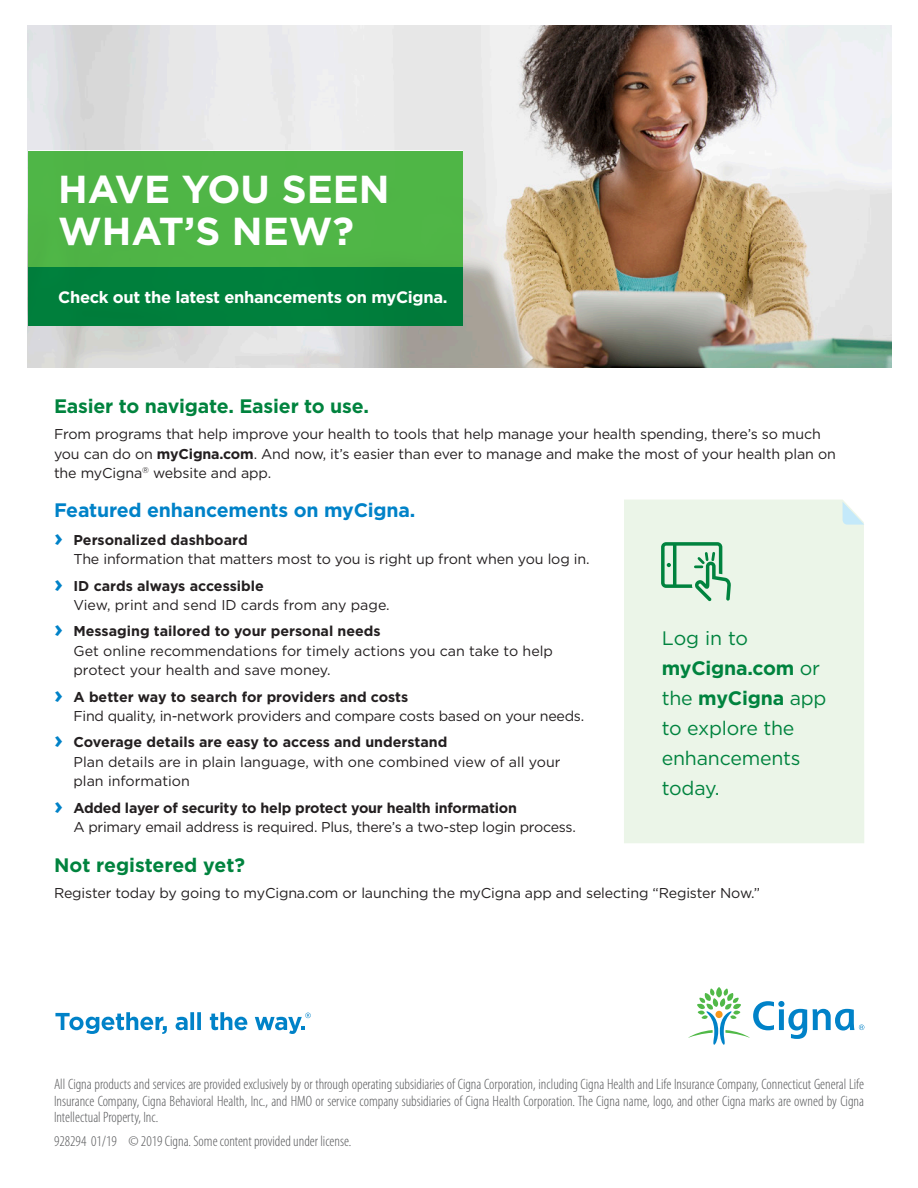
<style>
.page{position:relative;width:918px;height:1188px;background:#fff}
.page>*{position:absolute;margin:0;border:0;box-sizing:border-box;transform-origin:0 0}
.Headline_2_bars_phot{font:700 39px/41.8px "Gotham";color:#fff}
.Legal_copy_Cat{font:19.5px/30px "Gotham";letter-spacing:-.01em;color:#00833e}
.Subhead_body_bold_12{font:700 19.5px "Gotham";letter-spacing:-.01em;color:#0082c8}
.Subhead_body_bold_12-2{font:700 19.5px "Gotham";letter-spacing:-.01em;color:#00833e}
.Legal_copy_Cat-2{font:700 19.5px "Gotham";color:#00833e}
.Subheadline_bold_14{font:700 16.5px "Gotham";letter-spacing:-.02em;color:#fff}
.Legal_copy_Cat-3{font:300 condensed 15px/16.5px "Myriad Pro";color:#57585a;text-align:justify}
.Bullet_copy_book_9_5{font:14.25px/19.5px "Gotham";letter-spacing:-.01em;color:#231f20}
.Body_copy_head_bold{font:14.25px/19.5px "Gotham";letter-spacing:-.01em;color:#231f20}
.s1{font-weight:700}
.s2{font-weight:700;font-size:24px;color:#0082c8}
</style>
<div class="page">
<img style="left:27px;top:25px;width:864px;height:342px">
<div style="left:29px;top:151px;width:434px;height:117px;background:#51b948"></div>
<div style="left:29px;top:268px;width:434px;height:58px;background:#00833e"></div>
<div style="left:624px;top:500px;width:240px;height:343px;background:#ebf5e8"></div>
<svg style="left:843px;top:502px;width:21px;height:23px"></svg>
<svg style="left:661px;top:542px;width:70px;height:59px;background:#a8d4b7"></svg>
<svg style="left:55px;top:1012px;width:112px;height:22px"></svg>
<svg style="left:176px;top:1012px;width:25px;height:18px"></svg>
<svg style="left:210px;top:1012px;width:37px;height:18px"></svg>
<svg style="left:255px;top:1013px;width:56px;height:21px"></svg>
<svg style="left:688px;top:987px;width:176px;height:58px"></svg>
<p class="Headline_2_bars_phot" style="left:58px;top:168px;width:333px">HAVE YOU SEEN<br>WHAT’S NEW?</p>
<p class="Subheadline_bold_14" style="left:58px;top:286px;width:391px">Check out the latest enhancements on myCigna.</p>
<p class="Subhead_body_bold_12-2" style="left:54px;top:393px;width:317px">Easier to navigate. Easier to use.</p>
<p class="Body_copy_head_bold" style="left:54px;top:424px;width:768px">From programs that help improve your health to tools that help manage your health spending, there’s so much</p>
<p class="Body_copy_head_bold" style="left:54px;top:443px;width:783px">you can do on <span class="s1">myCigna.com</span>. And now, it’s easier than ever to manage and make the most of your health plan on the myCigna<sup>®</sup> website and app.</p>
<p class="Subhead_body_bold_12" style="left:54px;top:497px;width:363px">Featured enhancements on myCigna.</p>
<p class="Bullet_copy_book_9_5" style="left:74px;top:530px;width:518px;text-indent:-20px"><span class="s2">›</span> <span class="s1">Personalized dashboard<br></span>The information that matters most to you is right up front when you log in.</p>
<p class="Bullet_copy_book_9_5" style="left:74px;top:576px;width:318px;text-indent:-20px"><span class="s2">›</span> <span class="s1">ID cards always accessible<br></span>View, print and send ID cards from any page.</p>
<p class="Bullet_copy_book_9_5" style="left:74px;top:621px;width:481px;text-indent:-20px"><span class="s2">›</span> <span class="s1">Messaging tailored to your personal needs<br></span>Get online recommendations for timely actions you can take to help protect your health and save money.</p>
<p class="Bullet_copy_book_9_5" style="left:74px;top:687px;width:512px;text-indent:-20px"><span class="s2">›</span> <span class="s1">A better way to search for providers and costs<br></span>Find quality, in-network providers and compare costs based on your needs.</p>
<p class="Bullet_copy_book_9_5" style="left:74px;top:732px;width:489px;text-indent:-20px"><span class="s2">›</span> <span class="s1">Coverage details are easy to access and understand<br></span>Plan details are in plain language, with one combined view of all your plan information</p>
<p class="Bullet_copy_book_9_5" style="left:74px;top:798px;width:504px;text-indent:-20px"><span class="s2">›</span> <span class="s1">Added layer of security to help protect your health information<br></span>A primary email address is required. Plus, there’s a two-step login process.</p>
<p class="Legal_copy_Cat" style="left:662px;top:623px;width:166px">Log in to <span class="s1">myCigna.com</span> or the <span class="s1">myCigna</span> app to explore the enhancements today.</p>
<p class="Legal_copy_Cat-2" style="left:54px;top:852px;width:193px">Not registered yet?</p>
<p class="Body_copy_head_bold" style="left:54px;top:883px;width:708px">Register today by going to myCigna.com or launching the myCigna app and selecting “Register Now.”</p>
<p class="Legal_copy_Cat-3" style="left:54px;top:1077px;width:812px">All Cigna products and services are provided exclusively by or through operating subsidiaries of Cigna Corporation, including Cigna Health and Life Insurance Company, Connecticut General Life Insurance Company, Cigna Behavioral Health, Inc., and HMO or service company subsidiaries of Cigna Health Corporation. The Cigna name, logo, and other Cigna marks are owned by Cigna Intellectual Property, Inc.</p>
<p class="Legal_copy_Cat-3" style="left:54px;top:1133px;width:299px">928294 01/19 © 2019 Cigna. Some content provided under license.</p>
</div>
